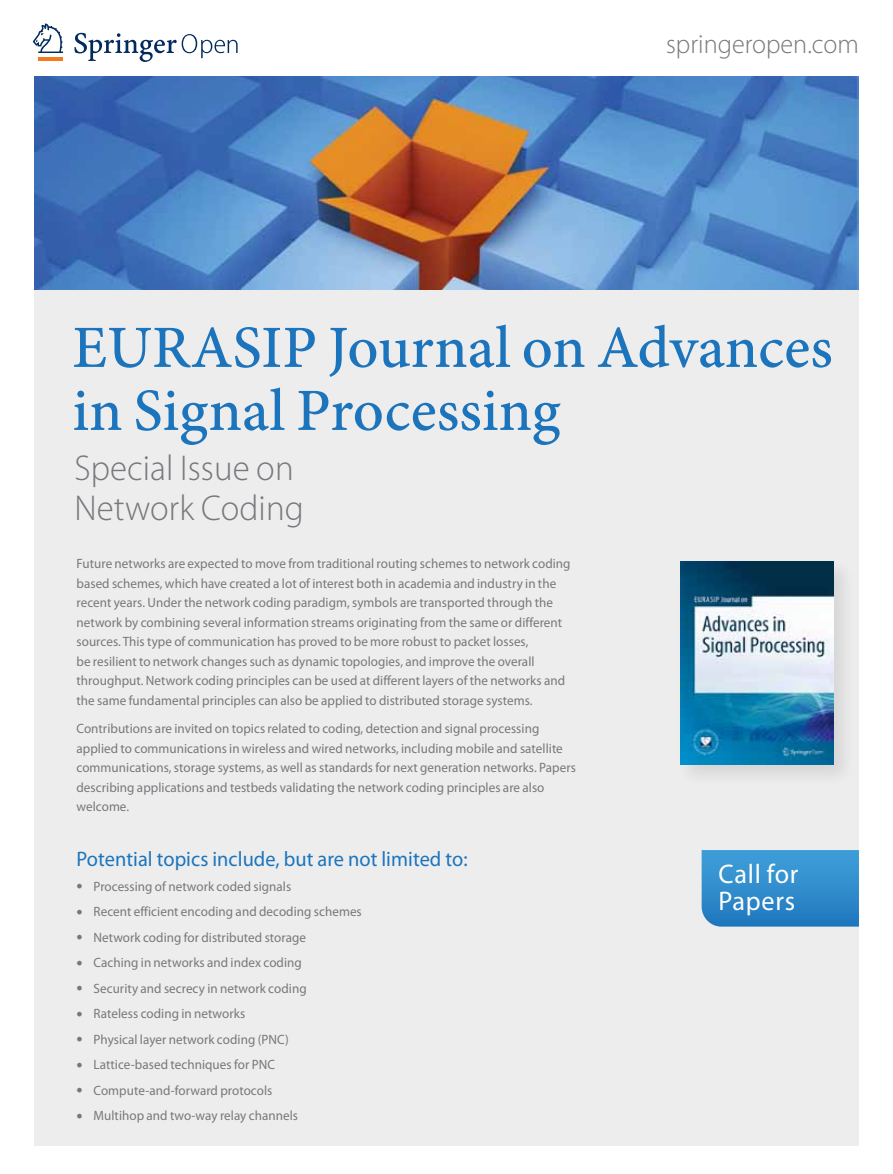
<style>
.page{position:relative;width:893px;height:1174px;background:#fff}
.page>*{position:absolute;margin:0;border:0;box-sizing:border-box;transform-origin:0 0}
.t1{font:60px/63px "Minion Pro Medium Capt";color:#1c75bc}
.t2{font:300 36px/39.6px "Myriad Pro";letter-spacing:.005em;color:#77787b}
.t3{font:300 27px "Myriad Pro";color:#77787b}
.t4{font:27px/27px "Myriad Pro";letter-spacing:.03em;color:#fff}
.t5{font:21px "Myriad Pro";letter-spacing:.005em;color:#1c75bc}
.t6{font:13.5px/19.5px "Myriad Pro";letter-spacing:.005em;color:#77787b}
.s1{font-size:22.5px}
</style>
<div class="page">
<div style="left:34px;top:82px;width:824px;height:1063px;background:#ededee"></div>
<svg style="left:74px;top:33px;width:164px;height:29px"></svg>
<hr style="left:38px;top:58px;width:25px;height:3px;background:#f47920">
<svg style="left:33px;top:23px;width:30px;height:30px"></svg>
<div style="left:675px;top:556px;width:182px;height:232px;background:#000;opacity:.1"></div>
<img style="left:34px;top:77px;width:825px;height:212px">
<svg style="left:702px;top:850px;width:157px;height:76px;background:#318ccb"></svg>
<img style="left:680px;top:561px;width:153px;height:203px">
<h3 class="t3" style="left:666px;top:29px;width:194px">springeropen.com</h3>
<h1 class="t1" style="left:72px;top:319px;width:762px">EURASIP Journal on Advances in Signal Processing</h1>
<h2 class="t2" style="left:74px;top:449px;width:231px">Special Issue on<br>Network Coding</h2>
<p class="t6" style="left:77px;top:553px;width:496px">Future networks are expected to move from traditional routing schemes to network coding based schemes, which have created a lot of interest both in academia and industry in the recent years. Under the network coding paradigm, symbols are transported through the network by combining several information streams originating from the same or different sources. This type of communication has proved to be more robust to packet losses,<br>be resilient to network changes such as dynamic topologies, and improve the overall throughput. Network coding principles can be used at different layers of the networks and the same fundamental principles can also be applied to distributed storage systems.</p>
<p class="t6" style="left:77px;top:718px;width:501px">Contributions are invited on topics related to coding, detection and signal processing applied to communications in wireless and wired networks, including mobile and satellite communications, storage systems, as well as standards for next generation networks. Papers describing applications and testbeds validating the network coding principles are also welcome.</p>
<h3 class="t5" style="left:77px;top:845px;width:393px">Potential topics include, but are not limited to:</h3>
<p class="t6" style="left:77px;top:876px;width:216px"><span class="s1">•</span> Processing of network coded signals</p>
<p class="t6" style="left:77px;top:902px;width:287px"><span class="s1">•</span> Recent efficient encoding and decoding schemes</p>
<p class="t6" style="left:77px;top:927px;width:231px"><span class="s1">•</span> Network coding for distributed storage</p>
<p class="t6" style="left:77px;top:953px;width:227px"><span class="s1">•</span> Caching in networks and index coding</p>
<p class="t6" style="left:77px;top:978px;width:232px"><span class="s1">•</span> Security and secrecy in network coding</p>
<p class="t6" style="left:77px;top:1004px;width:170px"><span class="s1">•</span> Rateless coding in networks</p>
<p class="t6" style="left:77px;top:1029px;width:214px"><span class="s1">•</span> Physical layer network coding (PNC)</p>
<p class="t6" style="left:77px;top:1055px;width:200px"><span class="s1">•</span> Lattice-based techniques for PNC</p>
<p class="t6" style="left:77px;top:1080px;width:197px"><span class="s1">•</span> Compute-and-forward protocols</p>
<p class="t6" style="left:77px;top:1106px;width:223px"><span class="s1">•</span> Multihop and two-way relay channels</p>
<h3 class="t4" style="left:719px;top:860px;width:81px">Call for<br>Papers</h3>
</div>
